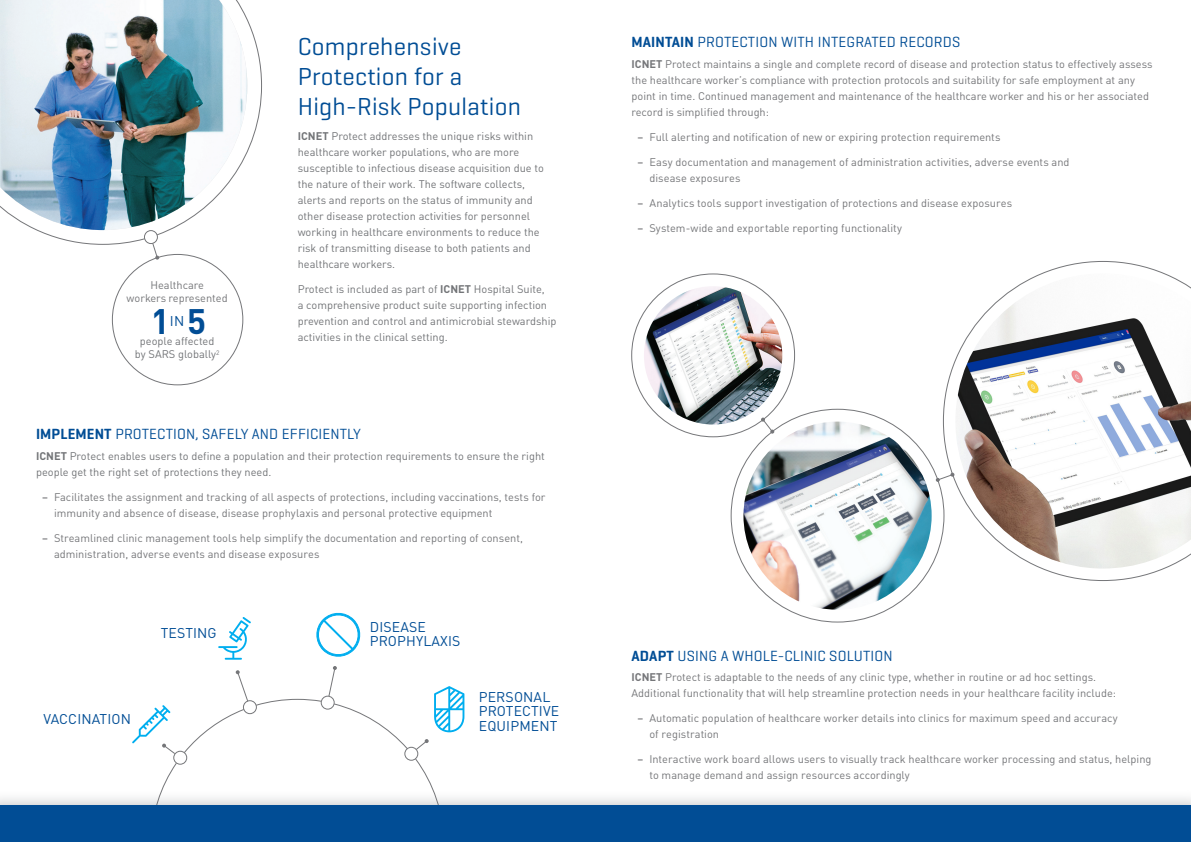
<style>
.page{position:relative;width:1191px;height:842px;background:#fff}
.page>*{position:absolute;margin:0;border:0;box-sizing:border-box;transform-origin:0 0}
.t1{font:700 35px "DIN Pro";color:#014d95}
.t2{font:25px/30px "Geogrotesque";letter-spacing:.01em;color:#014d95}
.t3{font:15px "Geogrotesque";letter-spacing:.01em;color:#014d95}
.t4{font:14px/14.4px "DIN Pro";letter-spacing:.01em;color:#014d95}
.t5{font:11px/16px "DIN Pro";color:#757679}
.t6{font:11px/16px "DIN Pro";color:#727477}
.s1{font-weight:700}
.s2{font-weight:600}
.s3{font-weight:500}
</style>
<div class="page">
<svg style="left:36px;top:18px;width:226px;height:227px"></svg>
<svg style="left:218px;top:617px;width:33px;height:43px"></svg>
<svg style="left:316px;top:612px;width:45px;height:45px"></svg>
<svg style="left:132px;top:666px;width:332px;height:125px"></svg>
<div style="left:0;top:791px;width:1191px;height:51px;background:#757679;opacity:.51"></div>
<div style="left:0;top:806px;width:1191px;height:36px;background:#014d95"></div>
<img style="left:0;top:0;width:247px;height:230px">
<div style="left:144px;top:230px;width:14px;height:14px;border:1px solid #757679;border-radius:50%"></div>
<svg style="left:943px;top:261px;width:223px;height:320px"></svg>
<img style="left:955px;top:273px;width:236px;height:295px">
<img style="left:644px;top:286px;width:138px;height:139px;border-radius:69px">
<img style="left:743px;top:422px;width:188px;height:188px;border-radius:94px">
<svg style="left:761px;top:418px;width:13px;height:16px"></svg>
<svg style="left:935px;top:473px;width:19px;height:9px"></svg>
<svg style="left:151px;top:242px;width:8px;height:18px"></svg>
<p class="t5" style="left:127px;top:277px;width:103px;line-height:13.2px;text-align:center">Healthcare<br>workers represented</p>
<p class="t1" style="left:151px;top:294px;width:21px">1</p>
<p class="t4" style="left:170px;top:313px;width:16px">IN</p>
<p class="t1" style="left:187px;top:294px;width:21px">5</p>
<p class="t6" style="left:135px;top:334px;width:86px;line-height:13.2px;text-align:center">people affected by SARS globally<sup>2</sup></p>
<p class="t2" style="left:298px;top:30px;width:225px">Comprehensive<br>Protection for a<br>High-Risk Population</p>
<p class="t6" style="left:298px;top:127px;width:248px"><span class="s1">ICNET</span> Protect addresses the unique risks within healthcare worker populations, who are more susceptible to infectious disease acquisition due to the nature of their work. The software collects, alerts and reports on the status of immunity and other disease protection activities for personnel working in healthcare environments to reduce the risk of transmitting disease to both patients and healthcare workers.</p>
<p class="t6" style="left:298px;top:280px;width:260px">Protect is included as part of <span class="s1">ICNET</span> Hospital Suite,<br>a comprehensive product suite supporting infection prevention and control and antimicrobial stewardship activities in the clinical setting.</p>
<p class="t3" style="left:36px;top:425px;width:327px"><span class="s2">IMPLEMENT</span> PROTECTION, SAFELY AND EFFICIENTLY</p>
<p class="t6" style="left:36px;top:447px;width:510px"><span class="s1">ICNET</span> Protect enables users to define a population and their protection requirements to ensure the right people get the right set of protections they need.</p>
<p class="t5" style="left:54px;top:488px;width:493px;text-indent:-12px"><span class="s3">−</span> Facilitates the assignment and tracking of all aspects of protections, including vaccinations, tests for immunity and absence of disease, disease prophylaxis and personal protective equipment</p>
<p class="t5" style="left:54px;top:529px;width:470px;text-indent:-12px"><span class="s3">−</span> Streamlined clinic management tools help simplify the documentation and reporting of consent, administration, adverse events and disease exposures</p>
<p class="t4" style="left:43px;top:710px;width:89px">VACCINATION</p>
<p class="t4" style="left:161px;top:625px;width:57px">TESTING</p>
<p class="t4" style="left:370px;top:619px;width:92px">DISEASE<br>PROPHYLAXIS</p>
<p class="t4" style="left:479px;top:689px;width:82px">PERSONAL<br>PROTECTIVE<br>EQUIPMENT</p>
<p class="t3" style="left:631px;top:33px;width:330px"><span class="s2">MAINTAIN</span> PROTECTION WITH INTEGRATED RECORDS</p>
<p class="t5" style="left:631px;top:55px;width:522px"><span class="s1">ICNET</span> Protect maintains a single and complete record of disease and protection status to effectively assess the healthcare worker’s compliance with protection protocols and suitability for safe employment at any point in time. Continued management and maintenance of the healthcare worker and his or her associated record is simplified through:</p>
<p class="t5" style="left:637px;top:128px;width:364px"><span class="s3">−</span> Full alerting and notification of new or expiring protection requirements</p>
<p class="t5" style="left:649px;top:153px;width:421px;text-indent:-12px"><span class="s3">−</span> Easy documentation and management of administration activities, adverse events and disease exposures</p>
<p class="t5" style="left:637px;top:194px;width:376px"><span class="s3">−</span> Analytics tools support investigation of protections and disease exposures</p>
<p class="t5" style="left:637px;top:219px;width:266px"><span class="s3">−</span> System-wide and exportable reporting functionality</p>
<p class="t3" style="left:631px;top:646px;width:263px"><span class="s2">ADAPT</span> USING A WHOLE-CLINIC SOLUTION</p>
<p class="t5" style="left:631px;top:669px;width:486px"><span class="s1">ICNET</span> Protect is adaptable to the needs of any clinic type, whether in routine or ad hoc settings.<br>Additional functionality that will help streamline protection needs in your healthcare facility include:</p>
<p class="t5" style="left:649px;top:710px;width:470px;text-indent:-12px"><span class="s3">−</span> Automatic population of healthcare worker details into clinics for maximum speed and accuracy of registration</p>
<p class="t5" style="left:649px;top:751px;width:503px;text-indent:-12px"><span class="s3">−</span> Interactive work board allows users to visually track healthcare worker processing and status, helping to manage demand and assign resources accordingly</p>
</div>
